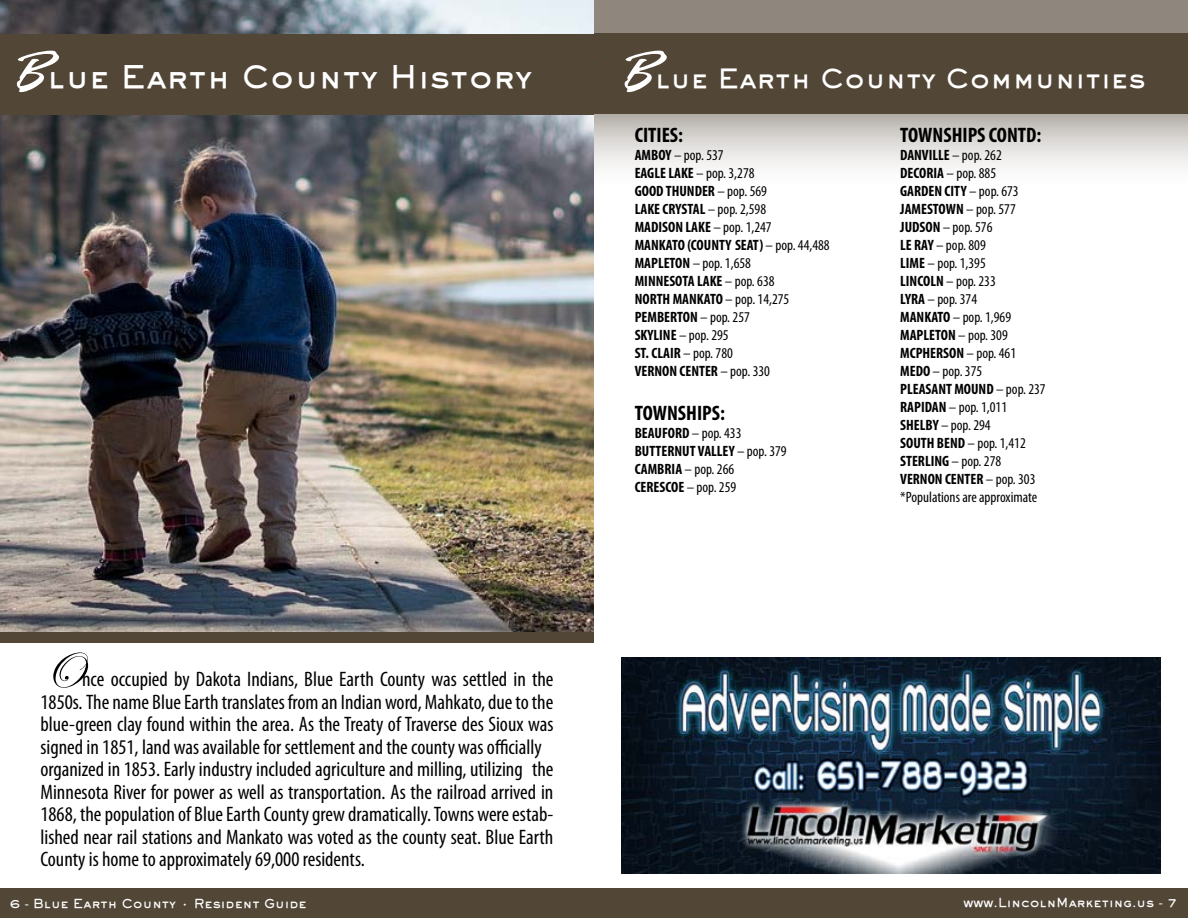
<style>
.page{position:relative;width:1188px;height:918px;background:#fff}
.page>*{position:absolute;margin:0;border:0;box-sizing:border-box;transform-origin:0 0}
.t1{font:52.5px "Edwardian Script ITC";color:#000}
.t2{font:800 30px "Gothic";color:#fff}
.t3{font:800 25.5px "Gothic";color:#fff}
.t4{font:condensed 21px/22.5px "Myriad Pro";color:#000}
.t5{font:700 condensed 21px "Myriad Pro";color:#000}
.t6{font:condensed 15px/18px "Myriad Pro";color:#000}
.t7{font:700 condensed 15px/18px "Myriad Pro";color:#000}
.t8{font:800 12px "Gothic";color:#fff}
.s1{font-family:"Lambo Hmk";font-weight:700;font-size:51px}
.s2{font-weight:400}
.s3{font-weight:700}
</style>
<div class="page">
<svg style="left:594px;top:0;width:594px;height:169px;background:#bcb7b1"></svg>
<div style="left:594px;top:888px;width:594px;height:30px;background:#524637"></div>
<div style="left:594px;top:34px;width:594px;height:80px;background:#524637"></div>
<img style="left:621px;top:658px;width:540px;height:216px">
<img style="left:0;top:0;width:594px;height:632px">
<div style="left:0;top:888px;width:594px;height:30px;background:#524637"></div>
<div style="left:0;top:632px;width:594px;height:10px;background:#524637"></div>
<div style="left:0;top:34px;width:594px;height:80px;background:#524637"></div>
<h2 class="t2" style="left:14px;top:57px;width:520px"><span class="s1">B</span>lue Earth County History</h2>
<h1 class="t1" style="left:40px;top:641px;width:43px">O</h1>
<p class="t4" style="left:40px;top:668px;width:515px;text-indent:42px">nce occupied by Dakota Indians, Blue Earth County was settled in the 1850s. The name Blue Earth translates from an Indian word, Mahkato, due to the blue-green clay found within the area. As the Treaty of Traverse des Sioux was signed in 1851, land was available for settlement and the county was officially organized in 1853. Early industry included agriculture and milling, utilizing the Minnesota River for power as well as transportation. As the railroad arrived in 1868, the population of Blue Earth County grew dramatically. Towns were estab&shy;lished near rail stations and Mankato was voted as the county seat. Blue Earth County is home to approximately 69,000 residents.</p>
<p class="t8" style="left:10px;top:895px;width:299px">6 - Blue Earth County • Resident Guide</p>
<p class="t3" style="left:621px;top:62px;width:526px"><span class="s1">B</span>lue Earth County Communities</p>
<p class="t5" style="left:635px;top:122px;width:50px">CITIES:</p>
<p class="t7" style="left:635px;top:146px;width:196px">AMBOY <span class="s2">– pop. 537<br></span>EAGLE LAKE <span class="s2">– pop. 3,278<br></span>GOOD THUNDER <span class="s2">– pop. 569<br></span>LAKE CRYSTAL <span class="s2">– pop. 2,598<br></span>MADISON LAKE <span class="s2">– pop. 1,247<br></span>MANKATO (COUNTY SEAT) <span class="s2">– pop. 44,488<br></span>MAPLETON <span class="s2">– pop. 1,658<br></span>MINNESOTA LAKE <span class="s2">– pop. 638<br></span>NORTH MANKATO <span class="s2">– pop. 14,275<br></span>PEMBERTON <span class="s2">– pop. 257<br></span>SKYLINE <span class="s2">– pop. 295<br></span>ST. CLAIR <span class="s2">– pop. 780<br></span>VERNON CENTER <span class="s2">– pop. 330</span></p>
<p class="t5" style="left:635px;top:400px;width:92px">TOWNSHIPS:</p>
<p class="t7" style="left:635px;top:423px;width:153px">BEAUFORD <span class="s2">– pop. 433<br></span>BUTTERNUT VALLEY <span class="s2">– pop. 379<br></span>CAMBRIA <span class="s2">– pop. 266<br></span>CERESCOE <span class="s2">– pop. 259</span></p>
<p class="t5" style="left:900px;top:122px;width:143px">TOWNSHIPS CONTD:</p>
<p class="t6" style="left:900px;top:146px;width:147px"><span class="s3">DANVILLE</span> – pop. 262<br><span class="s3">DECORIA</span> – pop. 885<br><span class="s3">GARDEN CITY</span> – pop. 673<br><span class="s3">JAMESTOWN</span> – pop. 577<br><span class="s3">JUDSON</span> – pop. 576<br><span class="s3">LE RAY</span> – pop. 809<br><span class="s3">LIME</span> – pop. 1,395<br><span class="s3">LINCOLN</span> – pop. 233<br><span class="s3">LYRA</span> – pop. 374<br><span class="s3">MANKATO</span> – pop. 1,969<br><span class="s3">MAPLETON</span> – pop. 309<br><span class="s3">MCPHERSON</span> – pop. 461<br><span class="s3">MEDO</span> – pop. 375<br><span class="s3">PLEASANT MOUND</span> – pop. 237<br><span class="s3">RAPIDAN</span> – pop. 1,011<br><span class="s3">SHELBY</span> – pop. 294<br><span class="s3">SOUTH BEND</span> – pop. 1,412<br><span class="s3">STERLING</span> – pop. 278<br><span class="s3">VERNON CENTER</span> – pop. 303 *Populations are approximate</p>
<p class="t8" style="left:963px;top:895px;width:216px">www.LincolnMarketing.us - 7</p>
</div>
